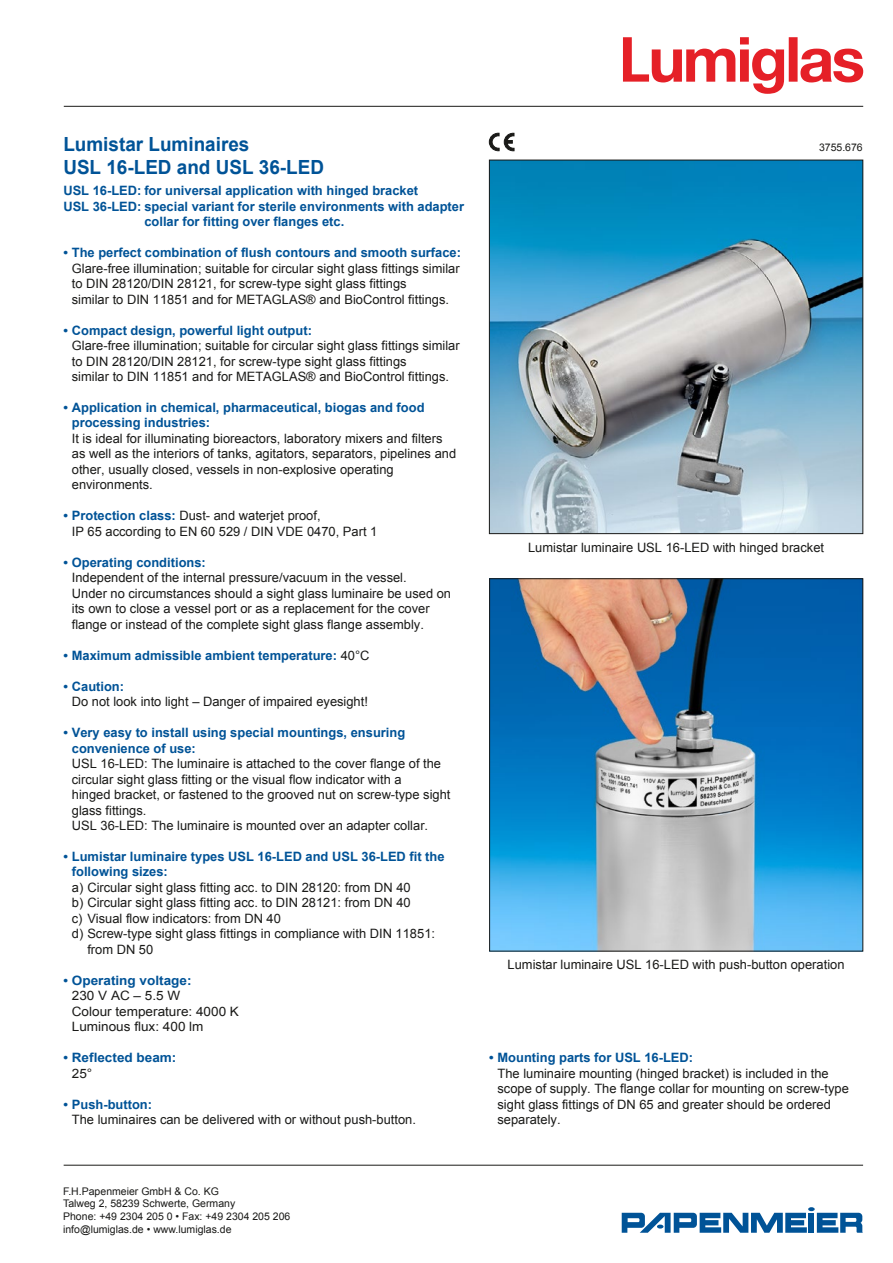
<style>
.page{position:relative;width:893px;height:1263px;background:#fff}
.page>*{position:absolute;margin:0;border:0;box-sizing:border-box;transform-origin:0 0}
.t1{font:700 19.5px/23.4px "Arial";color:#005397}
.t2{font:12.9px/15.5px "Arial";color:#1a1a18}
.t3{font:700 12.9px/15.5px "Arial";color:#005397}
.t4{font:12.9px/15.5px "Arial";color:#1a1a18;scale:1.05 1}
.t5{font:10.5px/12.6px "Arial";color:#1a1a18}
.s1{font-weight:700;color:#005397}
.s2{font-weight:400;color:#1a1a18}
</style>
<div class="page">
<img style="left:491px;top:162px;width:370px;height:370px">
<div style="left:489px;top:160px;width:374px;height:374px;border:1px solid #1a1a18"></div>
<svg style="left:489px;top:133px;width:25px;height:18px"></svg>
<hr style="left:64px;top:1165px;width:799px;height:1px;background:#1a1a18">
<svg style="left:622px;top:1207px;width:241px;height:26px"></svg>
<img style="left:491px;top:580px;width:370px;height:369px">
<div style="left:489px;top:578px;width:374px;height:373px;border:1px solid #1a1a18"></div>
<hr style="left:64px;top:106px;width:799px;height:1px;background:#1a1a18">
<svg style="left:623px;top:37px;width:240px;height:57px"></svg>
<h1 class="t1" style="left:63px;top:133px;width:262px">Lumistar Luminaires<br>USL 16-LED and USL 36-LED</h1>
<p class="t3" style="left:63px;top:183px;width:356px">USL 16-LED: for universal application with hinged bracket</p>
<p class="t3" style="left:63px;top:199px;width:402px">USL 36-LED: special variant for sterile environments with adapter</p>
<p class="t3" style="left:144px;top:214px;width:202px">collar for fitting over flanges etc.</p>
<p class="t3" style="left:63px;top:245px;width:399px">• The perfect combination of flush contours and smooth surface:</p>
<p class="t2" style="left:72px;top:260px;width:389px">Glare-free illumination; suitable for circular sight glass fittings similar to DIN 28120/DIN 28121, for screw-type sight glass fittings<br>similar to DIN 11851 and for METAGLAS® and BioControl fittings.</p>
<p class="t3" style="left:63px;top:323px;width:250px">• Compact design, powerful light output:</p>
<p class="t2" style="left:72px;top:338px;width:389px">Glare-free illumination; suitable for circular sight glass fittings similar to DIN 28120/DIN 28121, for screw-type sight glass fittings<br>similar to DIN 11851 and for METAGLAS® and BioControl fittings.</p>
<p class="t3" style="left:72px;top:400px;width:354px;text-indent:-9px">• Application in chemical, pharmaceutical, biogas and food processing industries:</p>
<p class="t2" style="left:72px;top:431px;width:386px">It is ideal for illuminating bioreactors, laboratory mixers and filters as well as the interiors of tanks, agitators, separators, pipelines and other, usually closed, vessels in non-explosive operating environments.</p>
<p class="t2" style="left:72px;top:508px;width:307px;text-indent:-9px"><span class="s1">• Protection class:</span> Dust- and waterjet proof,<br>IP 65 according to EN 60 529 / DIN VDE 0470, Part 1</p>
<p class="t3" style="left:63px;top:555px;width:144px">• Operating conditions:</p>
<p class="t2" style="left:72px;top:570px;width:381px">Independent of the internal pressure/vacuum in the vessel.<br>Under no circumstances should a sight glass luminaire be used on its own to close a vessel port or as a replacement for the cover flange or instead of the complete sight glass flange assembly.</p>
<p class="t3" style="left:63px;top:648px;width:308px">• Maximum admissible ambient temperature: <span class="s2">40°C</span></p>
<p class="t3" style="left:63px;top:679px;width:62px">• Caution:</p>
<p class="t2" style="left:72px;top:694px;width:298px">Do not look into light – Danger of impaired eyesight!</p>
<p class="t3" style="left:72px;top:725px;width:335px;text-indent:-9px">• Very easy to install using special mountings, ensuring convenience of use:</p>
<p class="t2" style="left:72px;top:756px;width:380px">USL 16-LED: The luminaire is attached to the cover flange of the circular sight glass fitting or the visual flow indicator with a<br>hinged bracket, or fastened to the grooved nut on screw-type sight glass fittings.<br>USL 36-LED: The luminaire is mounted over an adapter collar.</p>
<p class="t3" style="left:72px;top:849px;width:374px;text-indent:-9px">• Lumistar luminaire types USL 16-LED and USL 36-LED fit the following sizes:</p>
<p class="t2" style="left:72px;top:880px;width:340px">a) Circular sight glass fitting acc. to DIN 28120: from DN 40</p>
<p class="t2" style="left:72px;top:895px;width:340px">b) Circular sight glass fitting acc. to DIN 28121: from DN 40</p>
<p class="t2" style="left:72px;top:911px;width:211px">c) Visual flow indicators: from DN 40</p>
<p class="t2" style="left:72px;top:926px;width:365px">d) Screw-type sight glass fittings in compliance with DIN 11851:</p>
<p class="t2" style="left:87px;top:942px;width:67px">from DN 50</p>
<p class="t3" style="left:63px;top:973px;width:130px">• Operating voltage:</p>
<p class="t4" style="left:72px;top:988px;width:161px">230 V AC – 5.5 W<br>Colour temperature: 4000 K<br>Luminous flux: 400 lm</p>
<p class="t3" style="left:63px;top:1050px;width:115px">• Reflected beam:</p>
<p class="t4" style="left:72px;top:1065px;width:21px">25°</p>
<p class="t3" style="left:63px;top:1097px;width:90px">• Push-button:</p>
<p class="t2" style="left:72px;top:1112px;width:346px">The luminaires can be delivered with or without push-button.</p>
<p class="t5" style="left:63px;top:1185px;width:229px">F.H.Papenmeier GmbH &amp; Co. KG<br>Talweg 2, 58239 Schwerte, Germany<br>Phone: +49 2304 205 0 • Fax: +49 2304 205 206 info@lumiglas.de • www.lumiglas.de</p>
<p class="t5" style="left:819px;top:141px;width:45px">3755.676</p>
<p class="t2" style="left:528px;top:540px;width:298px">Lumistar luminaire USL 16-LED with hinged bracket</p>
<p class="t2" style="left:508px;top:957px;width:338px">Lumistar luminaire USL 16-LED with push-button operation</p>
<p class="t3" style="left:489px;top:1051px;width:206px">• Mounting parts for USL 16-LED:</p>
<p class="t2" style="left:497px;top:1066px;width:353px">The luminaire mounting (hinged bracket) is included in the scope of supply. The flange collar for mounting on screw-type sight glass fittings of DN 65 and greater should be ordered separately.</p>
</div>
